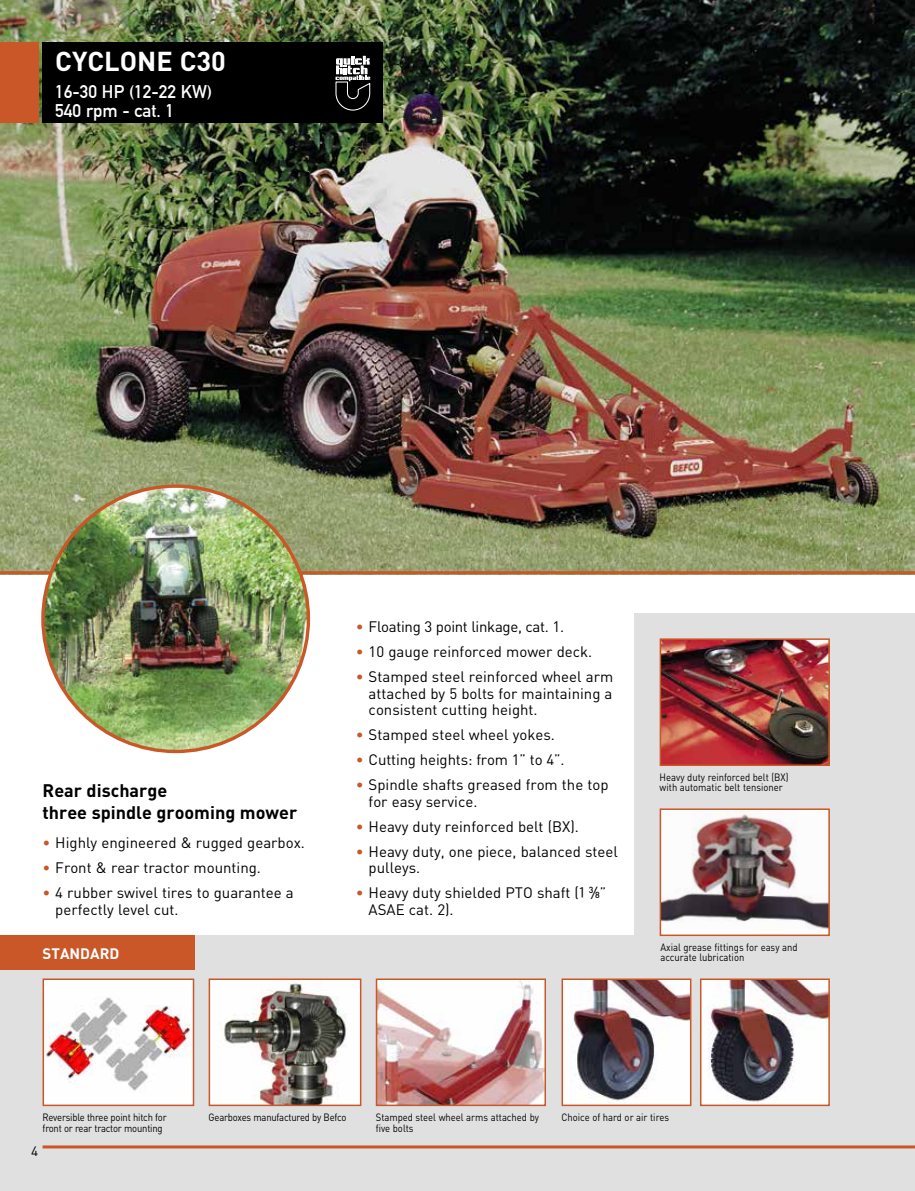
<style>
.page{position:relative;width:915px;height:1191px;background:#fff}
.page>*{position:absolute;margin:0;border:0;box-sizing:border-box;transform-origin:0 0}
.t1{font:700 27px "DIN";color:#fff}
.t2{font:700 18px/21.6px "DIN";color:#000}
.t3{font:700 18px/19.5px "DIN Alternate";color:#fff}
.t4{font:15px/16.5px "DIN";color:#000}
.t5{font:15px "DIN";letter-spacing:-.02em;color:#000}
.t6{font:700 15px "DIN";color:#fff}
.t7{font:13.5px "DIN";color:#000}
.t8{font:10.5px/10.5px "DIN";color:#000;scale:.9 1}
.t9{font:10.5px/10.5px "DIN";letter-spacing:-.02em;color:#000;scale:.9 1}
.s1{color:#c95727}
.s2{font-family:"Apple SD Gothic Neo"}
.s3{font-family:"DIN Light Alternate";font-size:14.4px}
.s4{font-weight:500;font-size:8.7px}
</style>
<div class="page">
<div style="left:634px;top:613px;width:280px;height:578px;background:#e0e0e0"></div>
<div style="left:0;top:935px;width:914px;height:256px;background:#e0e0e0"></div>
<img style="left:0;top:0;width:914px;height:571px">
<hr style="left:0;top:571px;width:914px;height:3px;background:#c95727">
<div style="left:43px;top:979px;width:150px;height:126px;background:#fff"></div>
<img style="left:46px;top:997px;width:144px;height:94px">
<div style="left:43px;top:978px;width:151px;height:128px;border:2px solid #c95727"></div>
<img style="left:378px;top:981px;width:165px;height:122px">
<div style="left:375px;top:978px;width:171px;height:128px;border:2px solid #c95727"></div>
<div style="left:209px;top:979px;width:151px;height:126px;background:#fff"></div>
<img style="left:219px;top:982px;width:127px;height:121px">
<div style="left:208px;top:978px;width:153px;height:128px;border:2px solid #c95727"></div>
<img style="left:662px;top:811px;width:164px;height:122px">
<div style="left:659px;top:808px;width:170px;height:128px;border:2px solid #c95727"></div>
<img style="left:702px;top:981px;width:124px;height:122px">
<div style="left:699px;top:978px;width:130px;height:128px;border:2px solid #c95727"></div>
<img style="left:564px;top:981px;width:124px;height:122px">
<div style="left:561px;top:978px;width:130px;height:128px;border:2px solid #c95727"></div>
<div style="left:43px;top:43px;width:340px;height:80px;background:#000"></div>
<div style="left:0;top:43px;width:38px;height:80px;background:#c95727"></div>
<svg style="left:335px;top:55px;width:35px;height:56px"></svg>
<hr style="left:43px;top:1145px;width:871px;height:3px;background:#c95727">
<div style="left:0;top:935px;width:194px;height:34px;background:#c95727"></div>
<img style="left:662px;top:641px;width:164px;height:122px">
<div style="left:659px;top:638px;width:170px;height:128px;border:2px solid #c95727"></div>
<img style="left:43px;top:486px;width:265px;height:265px;border-radius:132px">
<h1 class="t1" style="left:55px;top:44px;width:172px">CYCLONE C30</h1>
<p class="t3" style="left:55px;top:80px;width:158px">16-30 HP (12-22 KW)<br>540 rpm - cat. 1</p>
<p class="t2" style="left:43px;top:779px;width:256px">Rear discharge<br>three spindle grooming mower</p>
<p class="t4" style="left:43px;top:834px;width:264px"><span class="s1">•</span> Highly engineered &amp; rugged gearbox.</p>
<p class="t4" style="left:43px;top:859px;width:220px"><span class="s1">•</span> Front &amp; rear tractor mounting.</p>
<p class="t4" style="left:55px;top:884px;width:240px;text-indent:-13px"><span class="s1">•</span> 4 rubber swivel tires to guarantee a perfectly level cut.</p>
<p class="t6" style="left:43px;top:943px;width:78px">STANDARD</p>
<p class="t5" style="left:356px;top:617px;width:210px"><span class="s1">•</span> Floating 3 point linkage, cat. 1.</p>
<p class="t4" style="left:356px;top:643px;width:238px"><span class="s1">•</span> 10 gauge reinforced mower deck.</p>
<p class="t4" style="left:368px;top:668px;width:246px;text-align:justify;text-indent:-13px"><span class="s1">•</span> Stamped steel reinforced wheel arm attached by 5 bolts for maintaining a consistent cutting height.</p>
<p class="t4" style="left:356px;top:726px;width:200px"><span class="s1">•</span> Stamped steel wheel yokes.</p>
<p class="t4" style="left:356px;top:751px;width:210px"><span class="s1">•</span> Cutting heights: from 1” to 4”.</p>
<p class="t4" style="left:368px;top:776px;width:241px;text-indent:-13px"><span class="s1">•</span> Spindle shafts greased from the top for easy service.</p>
<p class="t4" style="left:356px;top:817px;width:224px"><span class="s1">•</span> Heavy duty reinforced belt (BX).</p>
<p class="t4" style="left:368px;top:842px;width:251px;text-indent:-13px"><span class="s1">•</span> Heavy duty, one piece, balanced steel pulleys.</p>
<p class="t4" style="left:368px;top:884px;width:239px;text-indent:-13px"><span class="s1">•</span> Heavy duty shielded PTO shaft (<span class="s2">1</span> <sup>3</sup><span class="s3">/</span><span class="s4">8</span>”<br>ASAE cat. 2).</p>
<p class="t8" style="left:659px;top:771px;width:145px">Heavy duty reinforced belt (BX) with automatic belt tensioner</p>
<p class="t8" style="left:660px;top:941px;width:154px">Axial grease fittings for easy and accurate lubrication</p>
<p class="t9" style="left:43px;top:1111px;width:139px">Reversible three point hitch for front or rear tractor mounting</p>
<p class="t8" style="left:375px;top:1111px;width:183px">Stamped steel wheel arms attached by five bolts</p>
<p class="t9" style="left:208px;top:1111px;width:155px">Gearboxes manufactured by Befco</p>
<p class="t7" style="left:31px;top:1143px;width:9px">4</p>
<p class="t8" style="left:561px;top:1111px;width:121px">Choice of hard or air tires</p>
</div>
